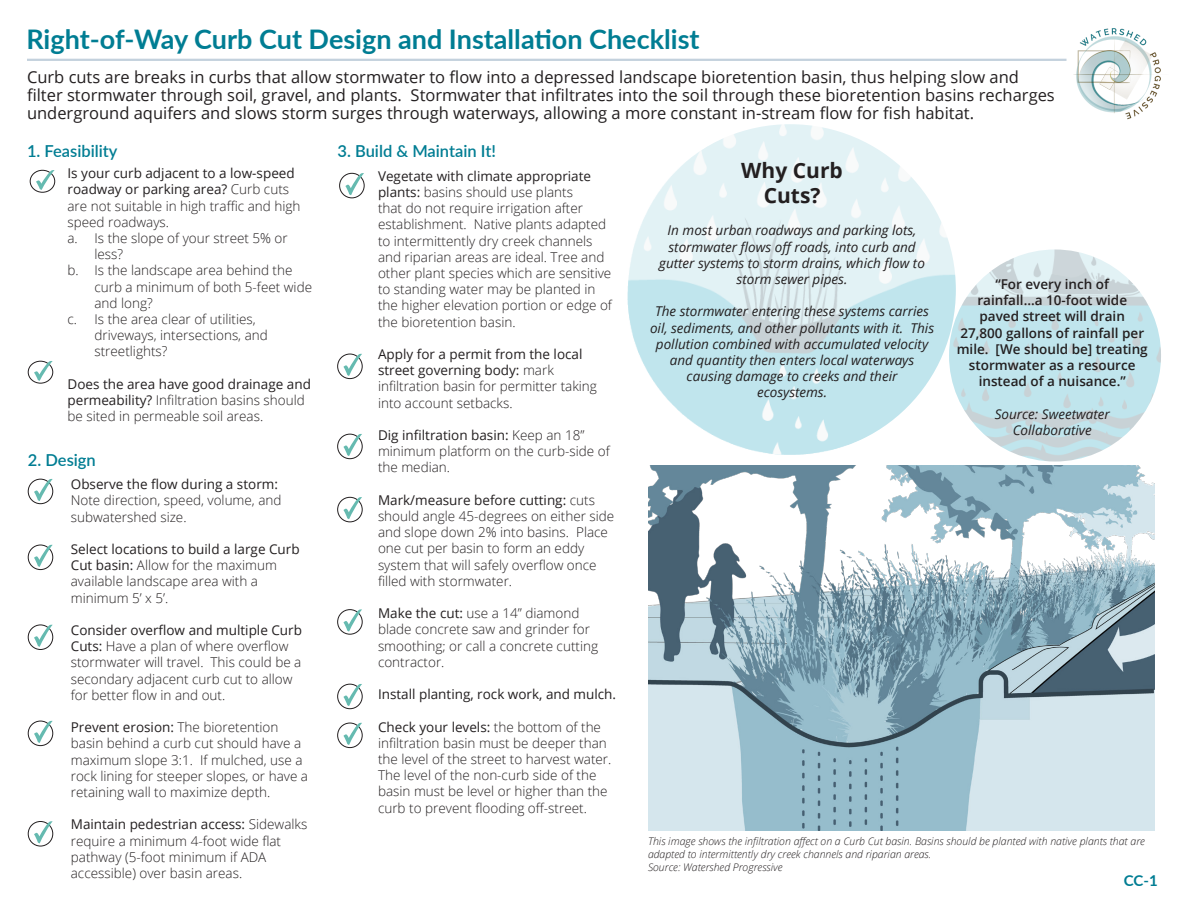
<style>
.page{position:relative;width:1188px;height:918px;background:#fff}
.page>*{position:absolute;margin:0;border:0;box-sizing:border-box;transform-origin:0 0}
.t1{font:700 27px "Lato";color:#007d93}
.t2{font:700 21px/25.2px "Open Sans";color:#231f20;text-align:center}
.t3{font:16.5px/18px "Open Sans";color:#231f20}
.section_head{font:600 16.5px "Lato";color:#007d93}
.t4{font:700 15px "Lato";color:#007d93}
.t5{font:300 13.5px/16.2px "Open Sans";color:#231f20}
.t6{font:italic 13.5px/16.2px "Open Sans";color:#231f20;text-align:center}
.t7{font:600 13.5px/16.2px "Open Sans";color:#231f20;text-align:center}
.t8{font:13.5px "Open Sans";color:#231f20}
.t9{font:italic 300 10.5px/12.6px "Open Sans";color:#231f20}
.s1{font-weight:400}
</style>
<div class="page">
<img style="left:648px;top:466px;width:507px;height:364px">
<div style="left:28px;top:361px;width:25px;height:22px;border:1px solid #231f20;border-radius:50%"></div>
<svg style="left:34px;top:361px;width:19px;height:20px"></svg>
<div style="left:28px;top:479px;width:25px;height:25px;border:1px solid #231f20;border-radius:50%"></div>
<svg style="left:34px;top:479px;width:19px;height:22px"></svg>
<div style="left:28px;top:545px;width:25px;height:25px;border:1px solid #231f20;border-radius:50%"></div>
<svg style="left:34px;top:545px;width:19px;height:22px"></svg>
<div style="left:28px;top:721px;width:25px;height:25px;border:1px solid #231f20;border-radius:50%"></div>
<svg style="left:34px;top:721px;width:19px;height:22px"></svg>
<div style="left:28px;top:821px;width:25px;height:25px;border:1px solid #231f20;border-radius:50%"></div>
<svg style="left:34px;top:821px;width:19px;height:23px"></svg>
<div style="left:30px;top:170px;width:25px;height:23px;border:1px solid #231f20;border-radius:50%"></div>
<svg style="left:36px;top:170px;width:19px;height:20px"></svg>
<div style="left:28px;top:625px;width:25px;height:25px;border:1px solid #231f20;border-radius:50%"></div>
<svg style="left:34px;top:625px;width:19px;height:22px"></svg>
<div style="left:337px;top:354px;width:26px;height:25px;border:1px solid #231f20;border-radius:50%"></div>
<svg style="left:343px;top:354px;width:19px;height:22px"></svg>
<div style="left:339px;top:173px;width:25px;height:25px;border:1px solid #231f20;border-radius:50%"></div>
<svg style="left:345px;top:173px;width:19px;height:23px"></svg>
<div style="left:337px;top:434px;width:26px;height:25px;border:1px solid #231f20;border-radius:50%"></div>
<svg style="left:343px;top:434px;width:19px;height:22px"></svg>
<div style="left:337px;top:497px;width:26px;height:25px;border:1px solid #231f20;border-radius:50%"></div>
<svg style="left:343px;top:497px;width:19px;height:23px"></svg>
<div style="left:337px;top:609px;width:26px;height:26px;border:1px solid #231f20;border-radius:50%"></div>
<svg style="left:343px;top:609px;width:19px;height:23px"></svg>
<div style="left:337px;top:684px;width:26px;height:25px;border:1px solid #231f20;border-radius:50%"></div>
<svg style="left:343px;top:684px;width:19px;height:22px"></svg>
<div style="left:337px;top:723px;width:26px;height:25px;border:1px solid #231f20;border-radius:50%"></div>
<svg style="left:343px;top:723px;width:19px;height:22px"></svg>
<hr style="left:27px;top:59px;width:1039px;height:2px;background:#c3d1dd">
<img style="left:1074px;top:28px;width:87px;height:92px">
<img style="left:624px;top:124px;width:332px;height:332px;border-radius:166px">
<img style="left:949px;top:249px;width:212px;height:213px;border-radius:106px">
<p class="t1" style="left:26px;top:19px;width:675px">Right-of-Way Curb Cut Design and Installation Checklist</p>
<p class="t3" style="left:27px;top:68px;width:1029px">Curb cuts are breaks in curbs that allow stormwater to flow into a depressed landscape bioretention basin, thus helping slow and filter stormwater through soil, gravel, and plants. Stormwater that infiltrates into the soil through these bioretention basins recharges underground aquifers and slows storm surges through waterways, allowing a more constant in-stream flow for fish habitat.</p>
<p class="section_head" style="left:27px;top:139px;width:92px">1. Feasibility</p>
<p class="t5" style="left:68px;top:165px;width:235px"><span class="s1">Is your curb adjacent to a low-speed roadway or parking area?</span> Curb cuts are not suitable in high traffic and high speed roadways.</p>
<p class="t5" style="left:94px;top:230px;width:195px;text-indent:-27px">a. Is the slope of your street 5% or less?</p>
<p class="t5" style="left:94px;top:262px;width:219px;text-indent:-27px">b. Is the landscape area behind the curb a minimum of both 5-feet wide and long?</p>
<p class="t5" style="left:94px;top:311px;width:175px;text-indent:-27px">c. Is the area clear of utilities, driveways, intersections, and streetlights?</p>
<p class="t5" style="left:68px;top:375px;width:245px"><span class="s1">Does the area have good drainage and permeability?</span> Infiltration basins should be sited in permeable soil areas.</p>
<p class="section_head" style="left:28px;top:448px;width:69px">2. Design</p>
<p class="t5" style="left:71px;top:476px;width:212px"><span class="s1">Observe the flow during a storm:<br></span>Note direction, speed, volume, and subwatershed size.</p>
<p class="t5" style="left:71px;top:541px;width:230px"><span class="s1">Select locations to build a large Curb<br>Cut basin:</span> Allow for the maximum available landscape area with a minimum 5’ x 5’.</p>
<p class="t5" style="left:71px;top:622px;width:233px"><span class="s1">Consider overflow and multiple Curb Cuts:</span> Have a plan of where overflow stormwater will travel. This could be a secondary adjacent curb cut to allow for better flow in and out.</p>
<p class="t5" style="left:71px;top:719px;width:239px"><span class="s1">Prevent erosion:</span> The bioretention basin behind a curb cut should have a maximum slope 3:1. If mulched, use a rock lining for steeper slopes, or have a retaining wall to maximize depth.</p>
<p class="t5" style="left:71px;top:816px;width:238px"><span class="s1">Maintain pedestrian access:</span> Sidewalks require a minimum 4-foot wide flat pathway (5-foot minimum if ADA accessible) over basin areas.</p>
<p class="section_head" style="left:338px;top:139px;width:160px">3. Build &amp; Maintain It!</p>
<p class="t5" style="left:378px;top:168px;width:236px"><span class="s1">Vegetate with climate appropriate plants:</span> basins should use plants<br>that do not require irrigation after establishment. Native plants adapted to intermittently dry creek channels and riparian areas are ideal. Tree and other plant species which are sensitive to standing water may be planted in the higher elevation portion or edge of the bioretention basin.</p>
<p class="t5" style="left:378px;top:346px;width:220px"><span class="s1">Apply for a permit from the local street governing body:</span> mark infiltration basin for permitter taking into account setbacks.</p>
<p class="t5" style="left:378px;top:427px;width:233px"><span class="s1">Dig infiltration basin:</span> Keep an 18” minimum platform on the curb-side of the median.</p>
<p class="t5" style="left:378px;top:492px;width:238px"><span class="s1">Mark/measure before cutting:</span> cuts should angle 45-degrees on either side and slope down 2% into basins. Place one cut per basin to form an eddy system that will safely overflow once filled with stormwater.</p>
<p class="t5" style="left:378px;top:605px;width:222px"><span class="s1">Make the cut:</span> use a 14” diamond blade concrete saw and grinder for smoothing; or call a concrete cutting contractor.</p>
<p class="t8" style="left:378px;top:685px;width:240px">Install planting, rock work, and mulch.</p>
<p class="t5" style="left:378px;top:718px;width:235px"><span class="s1">Check your levels:</span> the bottom of the infiltration basin must be deeper than the level of the street to harvest water.<br>The level of the non-curb side of the basin must be level or higher than the curb to prevent flooding off-street.</p>
<p class="t2" style="left:741px;top:157px;width:103px">Why Curb<br>Cuts?</p>
<p class="t6" style="left:659px;top:222px;width:267px">In most urban roadways and parking lots, stormwater flows off roads, into curb and gutter systems to storm drains, which flow to storm sewer pipes.</p>
<p class="t6" style="left:650px;top:303px;width:286px">The stormwater entering these systems carries oil, sediments, and other pollutants with it. This pollution combined with accumulated velocity and quantity then enters local waterways causing damage to creeks and their ecosystems.</p>
<p class="t7" style="left:957px;top:276px;width:193px">“For every inch of<br>rainfall...a 10-foot wide paved street will drain<br>27,800 gallons of rainfall per mile. [We should be] treating stormwater as a resource instead of a nuisance.”</p>
<p class="t6" style="left:995px;top:405px;width:116px">Source: Sweetwater<br>Collaborative</p>
<p class="t9" style="left:648px;top:835px;width:498px">This image shows the infiltration affect on a Curb Cut basin. Basins should be planted with native plants that are adapted to intermittently dry creek channels and riparian areas.</p>
<p class="t9" style="left:648px;top:860px;width:136px">Source: Watershed Progressive</p>
<p class="t4" style="left:1124px;top:869px;width:35px">CC-1</p>
</div>
